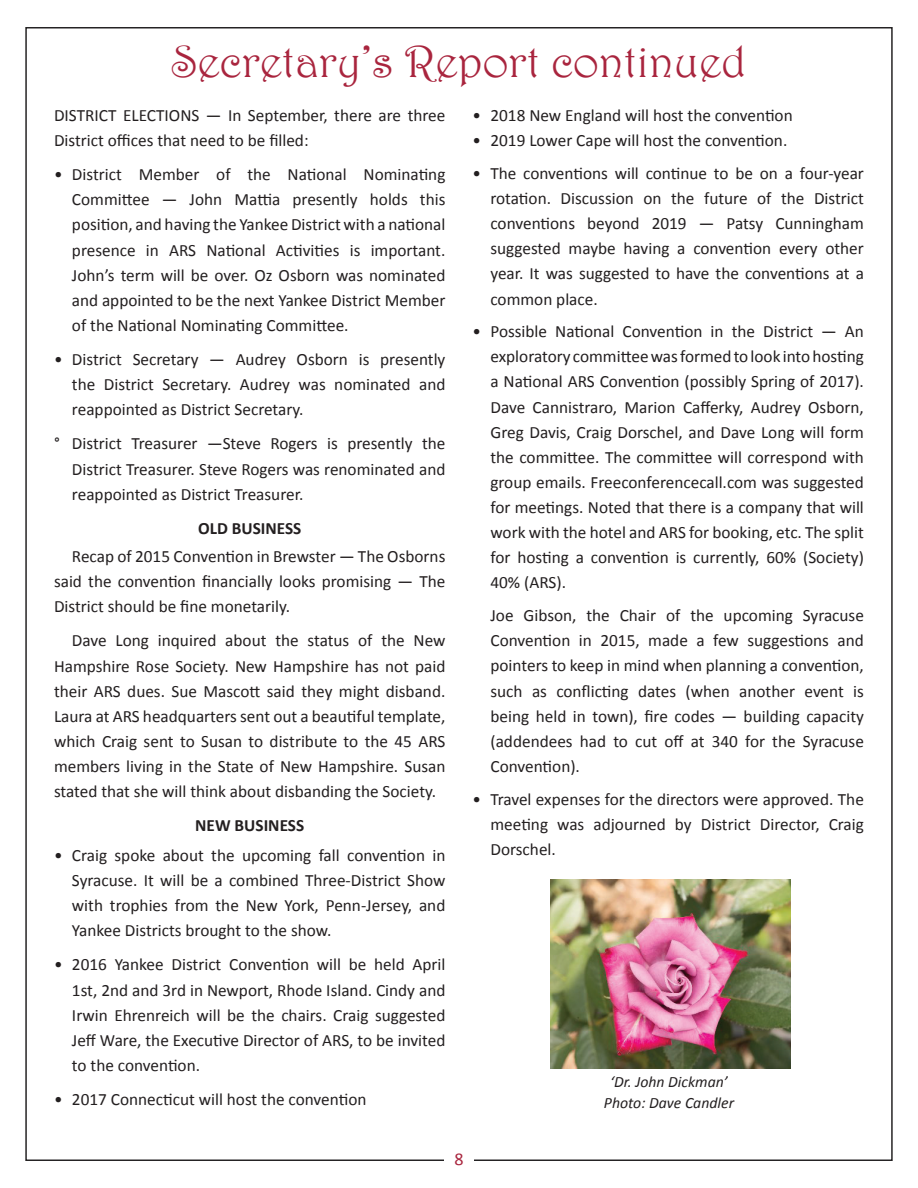
<style>
.page{position:relative;width:918px;height:1188px;background:#fff}
.page>*{position:absolute;margin:0;border:0;box-sizing:border-box;transform-origin:0 0}
.t1{font:45px "Harrington";color:#a9253e}
.t2{font:18px "Calibri";color:#a9253e}
.t3{font:17.25px/25.2px "Calibri";color:#231f20;text-align:justify}
.t4{font:700 17.25px "Calibri";color:#231f20}
.t5{font:italic 15.75px/21px "Calibri";color:#231f20;text-align:center}
</style>
<div class="page">
<img style="left:551px;top:879px;width:239px;height:190px">
<h1 class="t1" style="left:172px;top:34px;width:576px">Secretary’s Report continued</h1>
<p class="t3" style="left:54px;top:103px;width:393px">DISTRICT ELECTIONS — In September, there are three<br>District offices that need to be filled:</p>
<p class="t3" style="left:72px;top:162px;width:375px;text-indent:-18px">• District Member of the National Nominating Committee — John Mattia presently holds this position, and having the Yankee District with a national presence in ARS National Activities is important.<br>John’s term will be over. Oz Osborn was nominated and appointed to be the next Yankee District Member of the National Nominating Committee.</p>
<p class="t3" style="left:72px;top:347px;width:375px;text-indent:-18px">• District Secretary — Audrey Osborn is presently the District Secretary. Audrey was nominated and reappointed as District Secretary.</p>
<p class="t3" style="left:72px;top:431px;width:375px;text-indent:-18px">° District Treasurer —Steve Rogers is presently the District Treasurer. Steve Rogers was renominated and reappointed as District Treasurer.</p>
<p class="t4" style="left:198px;top:517px;width:105px">OLD BUSINESS</p>
<p class="t3" style="left:54px;top:544px;width:393px;text-indent:18px">Recap of 2015 Convention in Brewster — The Osborns said the convention financially looks promising — The District should be fine monetarily.</p>
<p class="t3" style="left:54px;top:628px;width:393px;text-indent:18px">Dave Long inquired about the status of the New Hampshire Rose Society. New Hampshire has not paid their ARS dues. Sue Mascott said they might disband.<br>Laura at ARS headquarters sent out a beautiful template, which Craig sent to Susan to distribute to the 45 ARS members living in the State of New Hampshire. Susan stated that she will think about disbanding the Society.</p>
<p class="t4" style="left:195px;top:815px;width:110px">NEW BUSINESS</p>
<p class="t3" style="left:72px;top:843px;width:375px;text-indent:-18px">• Craig spoke about the upcoming fall convention in Syracuse. It will be a combined Three-District Show with trophies from the New York, Penn-Jersey, and Yankee Districts brought to the show.</p>
<p class="t3" style="left:72px;top:952px;width:375px;text-indent:-18px">• 2016 Yankee District Convention will be held April 1st, 2nd and 3rd in Newport, Rhode Island. Cindy and Irwin Ehrenreich will be the chairs. Craig suggested Jeff Ware, the Executive Director of ARS, to be invited to the convention.</p>
<p class="t3" style="left:54px;top:1087px;width:314px">• 2017 Connecticut will host the convention</p>
<p class="t3" style="left:472px;top:103px;width:322px">• 2018 New England will host the convention</p>
<p class="t3" style="left:472px;top:128px;width:316px">• 2019 Lower Cape will host the convention.</p>
<p class="t3" style="left:490px;top:161px;width:375px;text-indent:-18px">• The conventions will continue to be on a four-year rotation. Discussion on the future of the District conventions beyond 2019 — Patsy Cunningham suggested maybe having a convention every other year. It was suggested to have the conventions at a common place.</p>
<p class="t3" style="left:490px;top:319px;width:375px;text-indent:-18px">• Possible National Convention in the District — An exploratory committee was formed to look into hosting a National ARS Convention (possibly Spring of 2017).<br>Dave Cannistraro, Marion Cafferky, Audrey Osborn, Greg Davis, Craig Dorschel, and Dave Long will form the committee. The committee will correspond with group emails. Freeconferencecall.com was suggested for meetings. Noted that there is a company that will work with the hotel and ARS for booking, etc. The split for hosting a convention is currently, 60% (Society)<br>40% (ARS).</p>
<p class="t3" style="left:490px;top:603px;width:375px">Joe Gibson, the Chair of the upcoming Syracuse Convention in 2015, made a few suggestions and pointers to keep in mind when planning a convention, such as conflicting dates (when another event is being held in town), fire codes — building capacity (addendees had to cut off at 340 for the Syracuse Convention).</p>
<p class="t3" style="left:490px;top:786px;width:375px;text-indent:-18px">• Travel expenses for the directors were approved. The meeting was adjourned by District Director, Craig Dorschel.</p>
<p class="t5" style="left:604px;top:1071px;width:132px">‘Dr. John Dickman’<br>Photo: Dave Candler</p>
<p class="t2" style="left:454px;top:1147px;width:11px">8</p>
</div>
